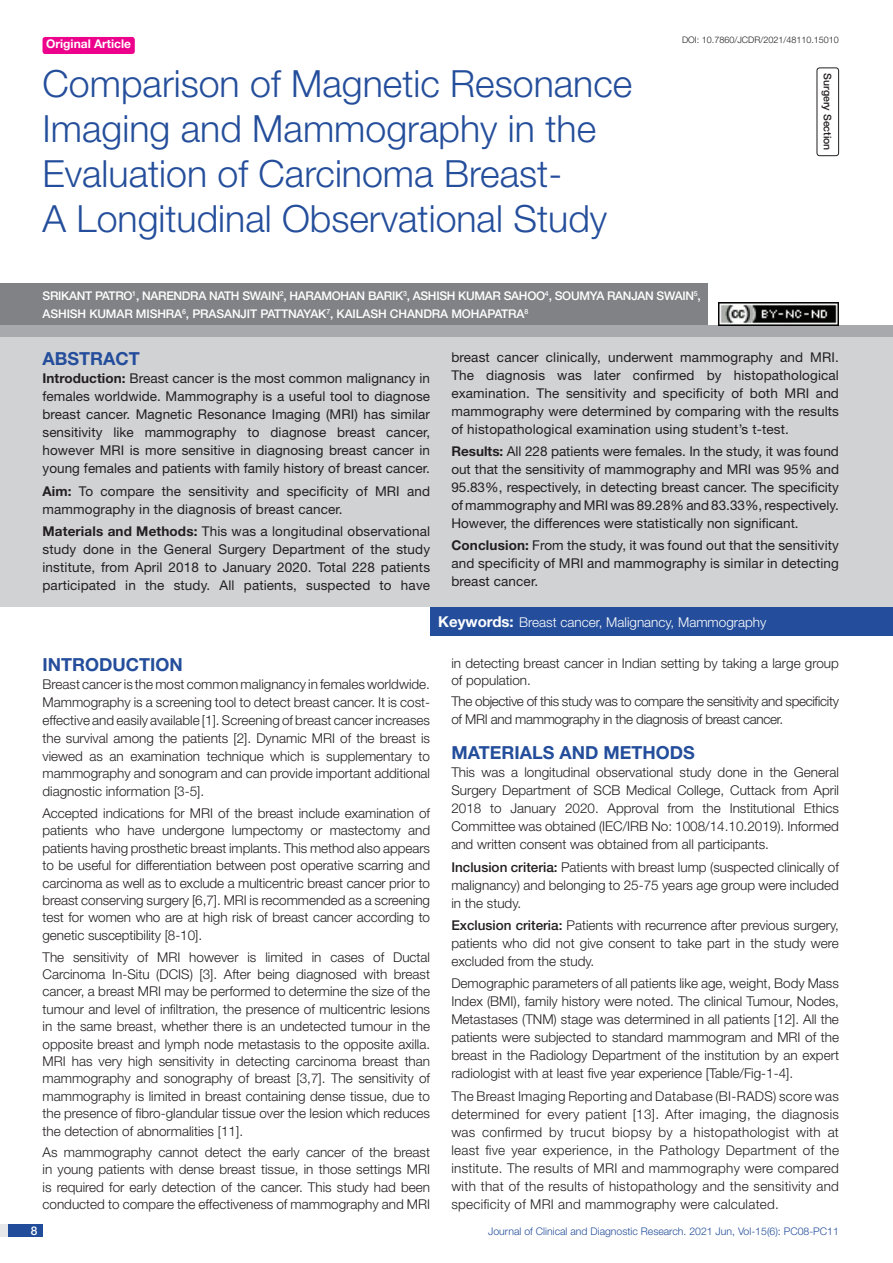
<style>
.page{position:relative;width:893px;height:1263px;background:#fff}
.page>*{position:absolute;margin:0;border:0;box-sizing:border-box;transform-origin:0 0}
.t1{font:300 37.5px/45px "Helvetica Neue";color:#244e9b}
.Heading{font:700 18px "Helvetica Neue";color:#244e9b}
.Abstract_head{font:700 18px "Helvetica Neue";color:#244e9b}
.Body_text{font:300 13.5px/18px "Helvetica Neue";color:#231f20;text-align:justify}
.Abstract_Text{font:13.5px/18px "Helvetica Neue";letter-spacing:.01em;color:#231f20;text-align:justify}
.Body_text-2{font:300 13.5px/17.2px "Helvetica Neue";letter-spacing:-.025em;color:#231f20}
.Key_words{font:300 13.5px "Helvetica Neue";color:#fff}
.Author{font:500 12px/18.8px "Helvetica Neue";letter-spacing:-.025em;color:#fff}
.t2{font:700 12px "Helvetica Neue";color:#fff}
.t3{font:300 10.5px "Helvetica Neue";color:#244e9b}
.section{font:500 10.5px "Helvetica Neue";color:#231f20}
.DOI{font:300 9px "Helvetica Neue";color:#231f20}
.s1{font-weight:700}
.s2{font-weight:700;font-size:15px}
.s3{font-weight:500}
</style>
<div class="page">
<div style="left:0;top:1224px;width:43px;height:13px;background:#e6e7e9"></div>
<div style="left:8px;top:1224px;width:35px;height:13px;background:#214c99"></div>
<div style="left:43px;top:37px;width:92px;height:17px;background:#ed028c;border-radius:3px"></div>
<div style="left:817px;top:67px;width:22px;height:89px;border:1px solid #231f20;border-radius:3px"></div>
<div style="left:0;top:325px;width:893px;height:12px;background:#a8a9ad"></div>
<div style="left:0;top:284px;width:708px;height:41px;background:#808285"></div>
<div style="left:0;top:337px;width:893px;height:270px;background:#d1d2d4"></div>
<div style="left:430px;top:607px;width:463px;height:28px;background:#244e9b"></div>
<img style="left:719px;top:303px;width:120px;height:22px">
<p class="t2" style="left:46px;top:37px;width:87px">Original Article</p>
<p class="t1" style="left:43px;top:60px;width:591px">Comparison of Magnetic Resonance Imaging and Mammography in the Evaluation of Carcinoma Breast-<br>A Longitudinal Observational Study</p>
<p class="DOI" style="left:682px;top:35px;width:158px">DOI: 10.7860/JCDR/2021/48110.15010</p>
<p class="section" style="left:834px;top:73px;width:79px;rotate:90deg">SURGERY SECTION</p>
<p class="Author" style="left:43px;top:286px;width:660px">SRIKANT PATRO<sup>1</sup>, NARENDRA NATH SWAIN<sup>2</sup>, HARAMOHAN BARIK<sup>3</sup>, AS HIS H KUMAR SAHOO<sup>4</sup>, SOUMYA RANJAN SWAIN<sup>5</sup>,<br>AS HIS H KUMAR MIS HRA<sup>6</sup>, PRASANJIT PATTNAYAK<sup>7</sup>, KAILASH CHANDRA MOHAPATRA<sup>8</sup></p>
<p class="Abstract_head" style="left:43px;top:348px;width:99px">ABSTRACT</p>
<p class="Abstract_Text" style="left:43px;top:369px;width:389px"><span class="s1">Introduction:</span> Breast cancer is the most common malignancy in females worldwide. Mammography is a useful tool to diagnose breast cancer. Magnetic Resonance Imaging (MRI) has similar sensitivity like mammography to diagnose breast cancer, however MRI is more sensitive in diagnosing breast cancer in young females and patients with family history of breast cancer.</p>
<p class="Abstract_Text" style="left:43px;top:482px;width:389px"><span class="s1">Aim:</span> To compare the sensitivity and specificity of MRI and mammography in the diagnosis of breast cancer.</p>
<p class="Abstract_Text" style="left:43px;top:522px;width:389px"><span class="s1">Materials and Methods:</span> This was a longitudinal observational study done in the General Surgery Department of the study institute, from April 2018 to January 2020. Total 228 patients participated in the study. All patients, suspected to have</p>
<p class="Abstract_Text" style="left:451px;top:348px;width:389px">breast cancer clinically, underwent mammography and MRI.<br>The diagnosis was later confirmed by histopathological examination. The sensitivity and specificity of both MRI and mammography were determined by comparing with the results of histopathological examination using student’s t-test.</p>
<p class="Abstract_Text" style="left:451px;top:442px;width:389px"><span class="s1">Results:</span> All 228 patients were females. In the study, it was found out that the sensitivity of mammography and MRI was 95% and 95.83%, respectively, in detecting breast cancer. The specificity of mammography and MRI was 89.28% and 83.33%, respectively.<br>However, the differences were statistically non significant.</p>
<p class="Abstract_Text" style="left:451px;top:536px;width:389px"><span class="s1">Conclusion:</span> From the study, it was found out that the sensitivity and specificity of MRI and mammography is similar in detecting breast cancer.</p>
<p class="Key_words" style="left:438px;top:614px;width:330px"><span class="s2">Keywords:</span> Breast cancer, Malignancy, Mammography</p>
<p class="Heading" style="left:43px;top:653px;width:142px">INTRODUCTION</p>
<p class="Body_text" style="left:43px;top:675px;width:389px">Breast cancer is the most common malignancy in females worldwide.<br>Mammography is a screening tool to detect breast cancer. It is cost&shy;effective and easily available [1]. Screening of breast cancer increases the survival among the patients [2]. Dynamic MRI of the breast is viewed as an examination technique which is supplementary to mammography and sonogram and can provide important additional diagnostic information [3-5].</p>
<p class="Body_text" style="left:43px;top:804px;width:389px;line-height:17.4px">Accepted indications for MRI of the breast include examination of patients who have undergone lumpectomy or mastectomy and patients having prosthetic breast implants. This method also appears to be useful for differentiation between post operative scarring and carcinoma as well as to exclude a multicentric breast cancer prior to breast conserving surgery [6,7]. MRI is recommended as a screening test for women who are at high risk of breast cancer according to genetic susceptibility [8-10].</p>
<p class="Body_text" style="left:43px;top:948px;width:389px;line-height:17.4px">The sensitivity of MRI however is limited in cases of Ductal Carcinoma In-Situ (DCIS) [3]. After being diagnosed with breast cancer, a breast MRI may be performed to determine the size of the tumour and level of infiltration, the presence of multicentric lesions in the same breast, whether there is an undetected tumour in the opposite breast and lymph node metastasis to the opposite axilla.<br>MRI has very high sensitivity in detecting carcinoma breast than mammography and sonography of breast [3,7]. The sensitivity of mammography is limited in breast containing dense tissue, due to the presence of fibro-glandular tissue over the lesion which reduces the detection of abnormalities [11].</p>
<p class="Body_text" style="left:43px;top:1143px;width:389px;line-height:17.2px">As mammography cannot detect the early cancer of the breast in young patients with dense breast tissue, in those settings MRI is required for early detection of the cancer. This study had been conducted to compare the effectiveness of mammography and MRI</p>
<p class="Body_text" style="left:451px;top:654px;width:389px;line-height:17.2px">in detecting breast cancer in Indian setting by taking a large group of population.</p>
<p class="Body_text-2" style="left:451px;top:693px;width:389px">The objective of this study was to compare the sensitivity and specificity of MRI and mammography in the diagnosis of breast cancer.</p>
<p class="Heading" style="left:451px;top:742px;width:245px">MATERIALS AND METHODS</p>
<p class="Body_text" style="left:451px;top:763px;width:389px">This was a longitudinal observational study done in the General Surgery Department of SCB Medical College, Cuttack from April 2018 to January 2020. Approval from the Institutional Ethics Committee was obtained (IEC/IRB No: 1008/14.10.2019). Informed and written consent was obtained from all participants.</p>
<p class="Body_text" style="left:451px;top:858px;width:389px"><span class="s3">INCLUSION CRITERIA:</span> Patients with breast lump (suspected clinically of malignancy) and belonging to 25-75 years age group were included in the study.</p>
<p class="Body_text" style="left:451px;top:916px;width:389px"><span class="s3">EXCLUSION CRITERIA:</span> Patients with recurrence after previous surgery, patients who did not give consent to take part in the study were excluded from the study.</p>
<p class="Body_text" style="left:451px;top:974px;width:389px">Demographic parameters of all patients like age, weight, Body Mass Index (BMI), family history were noted. The clinical Tumour, Nodes, Metastases (TNM) stage was determined in all patients [12]. All the patients were subjected to standard mammogram and MRI of the breast in the Radiology Department of the institution by an expert radiologist with at least five year experience [Table/Fig-1-4].</p>
<p class="Body_text" style="left:451px;top:1086px;width:389px">The Breast Imaging Reporting and Database (BI-RADS) score was determined for every patient [13]. After imaging, the diagnosis was confirmed by trucut biopsy by a histopathologist with at least five year experience, in the Pathology Department of the institute. The results of MRI and mammography were compared with that of the results of histopathology and the sensitivity and specificity of MRI and mammography were calculated.</p>
<p class="Author" style="left:31px;top:1221px;width:8px">8</p>
<p class="t3" style="left:488px;top:1225px;width:352px">Journal of Clinical and Diagnostic Research. 2021 Jun, Vol-15(6): PC08-PC11</p>
</div>
